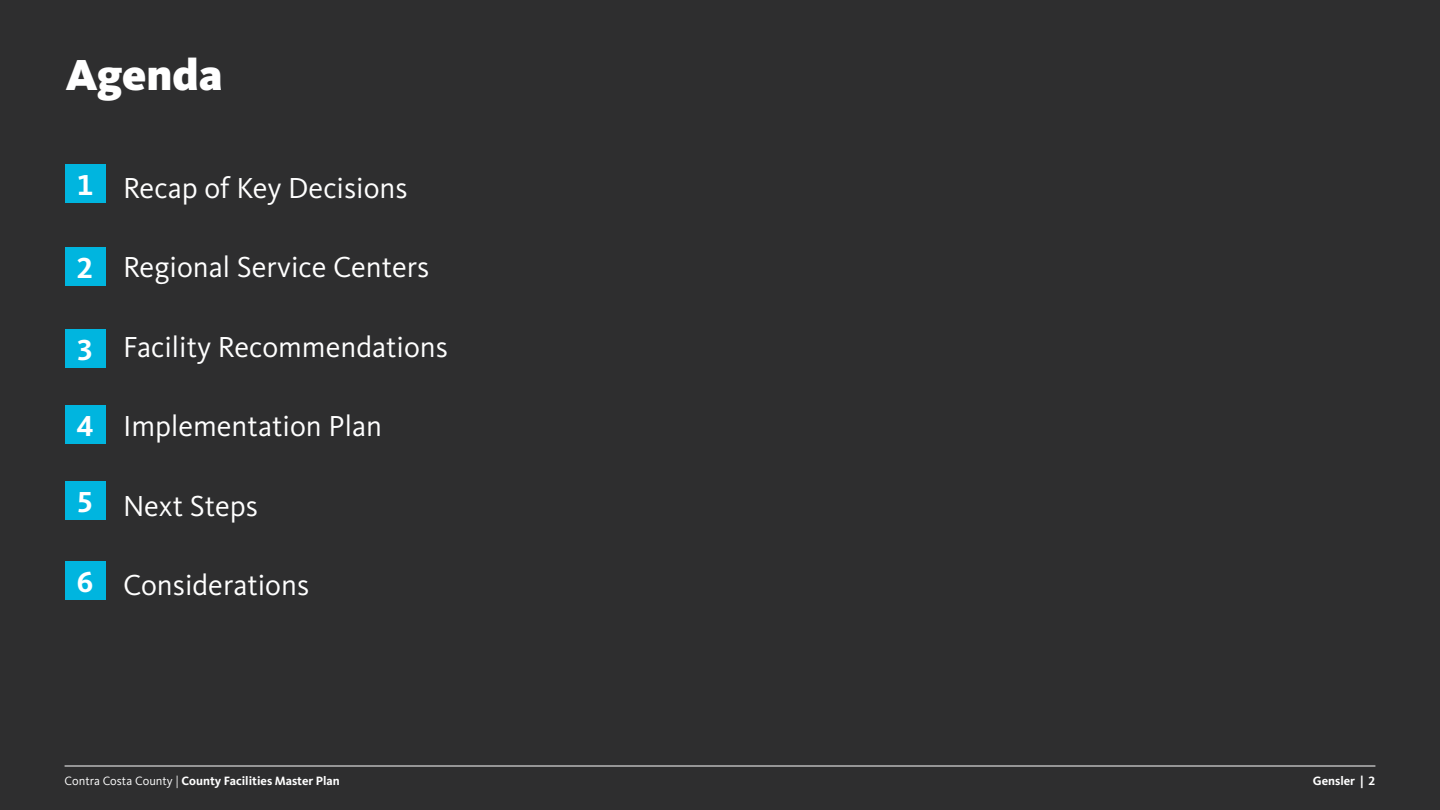
<style>
.page{position:relative;width:1440px;height:810px;background:#2e2e2f}
.page>*{position:absolute;margin:0;border:0;box-sizing:border-box;transform-origin:0 0}
.t1{font:900 45px "Kievit OT";color:#fff}
.t2{font:30px "Kievit OT";color:#fff}
.t3{font:700 30px "Kievit OT";color:#fff}
.t4{font:700 12.5px "Kievit OT";color:#fff}
.s1{font-weight:400}
</style>
<div class="page">
<div style="left:65px;top:164px;width:41px;height:39px;background:#00b5df"></div>
<div style="left:65px;top:247px;width:41px;height:39px;background:#00b5df"></div>
<div style="left:65px;top:329px;width:41px;height:39px;background:#00b5df"></div>
<div style="left:65px;top:405px;width:41px;height:39px;background:#00b5df"></div>
<div style="left:65px;top:481px;width:41px;height:39px;background:#00b5df"></div>
<div style="left:65px;top:561px;width:41px;height:39px;background:#00b5df"></div>
<hr style="left:65px;top:766px;width:1310px;height:1px;background:#fff">
<h1 class="t1" style="left:66px;top:47px;width:158px">Agenda</h1>
<p class="t3" style="left:77px;top:168px;width:18px">1</p>
<p class="t2" style="left:123px;top:171px;width:286px">Recap of Key Decisions</p>
<p class="t3" style="left:77px;top:251px;width:18px">2</p>
<p class="t2" style="left:123px;top:251px;width:308px">Regional Service Centers</p>
<p class="t3" style="left:77px;top:332px;width:18px">3</p>
<p class="t2" style="left:123px;top:330px;width:326px">Facility Recommendations</p>
<p class="t3" style="left:77px;top:408px;width:18px">4</p>
<p class="t2" style="left:123px;top:410px;width:261px">Implementation Plan</p>
<p class="t3" style="left:77px;top:485px;width:18px">5</p>
<p class="t2" style="left:123px;top:489px;width:136px">Next Steps</p>
<p class="t3" style="left:77px;top:565px;width:18px">6</p>
<p class="t2" style="left:123px;top:569px;width:188px">Considerations</p>
<p class="t4" style="left:65px;top:773px;width:277px"><span class="s1">Contra Costa County |</span> County Facilities Master Plan</p>
<p class="t4" style="left:1313px;top:773px;width:64px">Gensler | 2</p>
</div>
